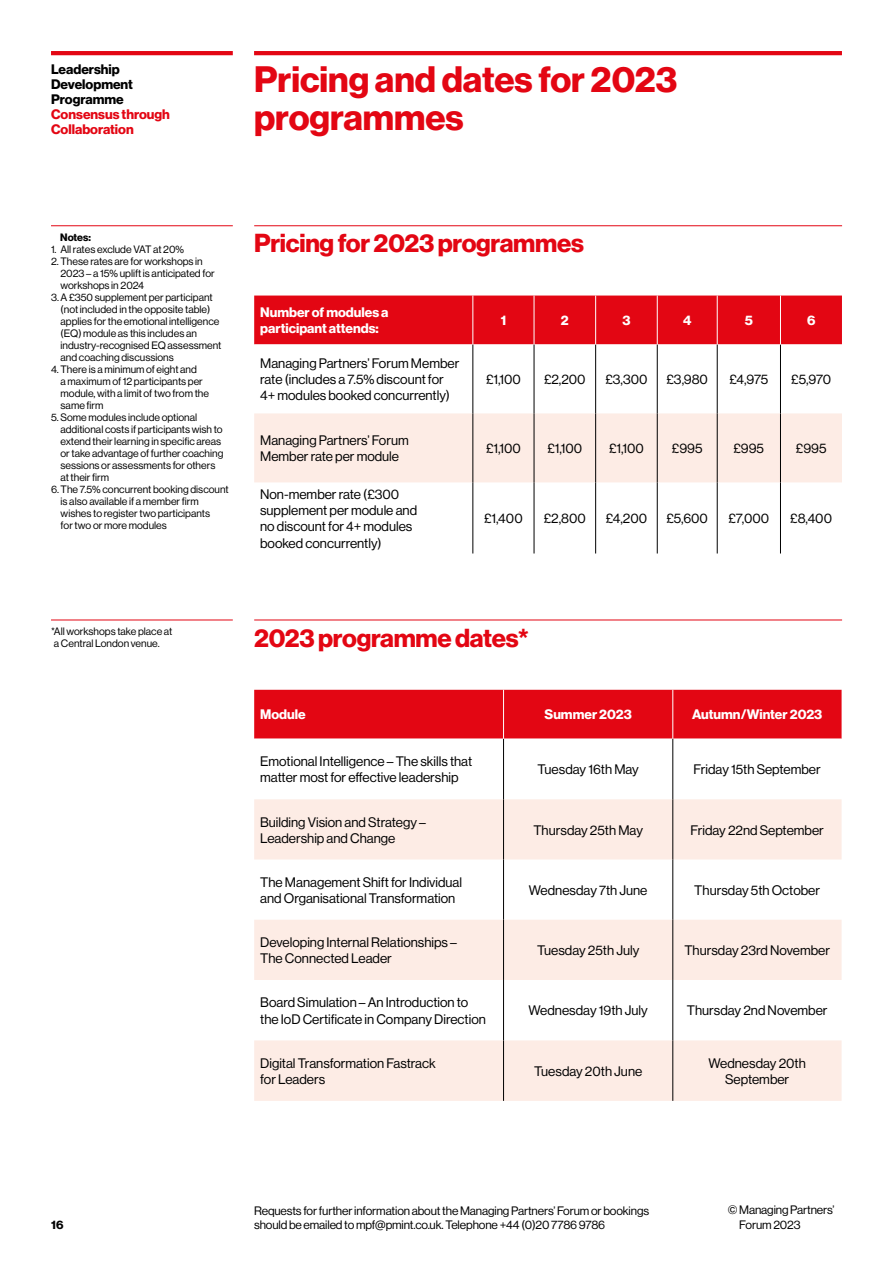
<style>
.page{position:relative;width:893px;height:1263px;background:#fff}
.page>*{position:absolute;margin:0;border:0;box-sizing:border-box;transform-origin:0 0}
.t1{font:36px/39px "N Haas Grotesk DS Pro 75 Bd";color:#e30613}
.t2{font:25.5px "N Haas Grotesk DS Pro 75 Bd";letter-spacing:-.01em;color:#e30613}
.t3{font:13.5px/16.2px "N Haas Grotesk DS Pro 55 Rg";color:#000}
.t4{font:13.5px/16.2px "N Haas Grotesk DS Pro 75 Bd";color:#fff}
.t5{font:13.5px/15px "N Haas Grotesk DS Pro 75 Bd";color:#000}
.t6{font:13.5px/15px "N Haas Grotesk DS Pro 75 Bd";color:#e30613}
.t7{font:12px/13.5px "N Haas Grotesk DS Pro 55 Rg";letter-spacing:-.01em;color:#000}
.t8{font:12px "N Haas Grotesk DS Pro 75 Bd";color:#000}
.t9{font:10.5px/12px "N Haas Grotesk DS Pro 55 Rg";color:#000}
.t10{font:10.5px "N Haas Grotesk DS Pro 75 Bd";color:#000}
</style>
<div class="page">
<hr style="left:254px;top:51px;width:588px;height:4px;background:#e30613">
<hr style="left:51px;top:51px;width:182px;height:4px;background:#e30613">
<hr style="left:254px;top:225px;width:588px;height:1px;background:#e30613">
<hr style="left:254px;top:620px;width:588px;height:1px;background:#e30613">
<hr style="left:51px;top:225px;width:182px;height:1px;background:#e30613">
<hr style="left:51px;top:620px;width:182px;height:1px;background:#e30613">
<div style="left:254px;top:296px;width:588px;height:48px;background:#e30613"></div>
<svg style="left:254px;top:344px;width:588px;height:209px"></svg>
<div style="left:254px;top:413px;width:588px;height:69px;background:#fdece5"></div>
<hr style="left:472px;top:344px;width:1px;height:69px;background:#000">
<hr style="left:534px;top:344px;width:1px;height:69px;background:#000">
<hr style="left:595px;top:344px;width:1px;height:69px;background:#000">
<hr style="left:657px;top:344px;width:1px;height:69px;background:#000">
<hr style="left:717px;top:344px;width:1px;height:69px;background:#000">
<hr style="left:780px;top:344px;width:1px;height:69px;background:#000">
<hr style="left:472px;top:413px;width:1px;height:69px;background:#000">
<hr style="left:534px;top:413px;width:1px;height:69px;background:#000">
<hr style="left:595px;top:413px;width:1px;height:69px;background:#000">
<hr style="left:657px;top:413px;width:1px;height:69px;background:#000">
<hr style="left:717px;top:413px;width:1px;height:69px;background:#000">
<hr style="left:780px;top:413px;width:1px;height:69px;background:#000">
<hr style="left:472px;top:482px;width:1px;height:71px;background:#000">
<hr style="left:534px;top:482px;width:1px;height:71px;background:#000">
<hr style="left:595px;top:482px;width:1px;height:71px;background:#000">
<hr style="left:657px;top:482px;width:1px;height:71px;background:#000">
<hr style="left:717px;top:482px;width:1px;height:71px;background:#000">
<hr style="left:780px;top:482px;width:1px;height:71px;background:#000">
<hr style="left:472px;top:296px;width:1px;height:48px;background:#fff">
<hr style="left:534px;top:296px;width:1px;height:48px;background:#fff">
<hr style="left:595px;top:296px;width:1px;height:48px;background:#fff">
<hr style="left:657px;top:296px;width:1px;height:48px;background:#fff">
<hr style="left:717px;top:296px;width:1px;height:48px;background:#fff">
<hr style="left:780px;top:296px;width:1px;height:48px;background:#fff">
<div style="left:254px;top:690px;width:588px;height:49px;background:#e30613"></div>
<svg style="left:254px;top:799px;width:588px;height:302px;fill:#fdece5"></svg>
<hr style="left:503px;top:739px;width:1px;height:60px;background:#000">
<hr style="left:672px;top:739px;width:1px;height:60px;background:#000">
<hr style="left:503px;top:799px;width:1px;height:60px;background:#000">
<hr style="left:672px;top:799px;width:1px;height:60px;background:#000">
<hr style="left:503px;top:690px;width:1px;height:49px;background:#fff">
<hr style="left:672px;top:690px;width:1px;height:49px;background:#fff">
<hr style="left:503px;top:859px;width:1px;height:61px;background:#000">
<hr style="left:672px;top:859px;width:1px;height:61px;background:#000">
<hr style="left:503px;top:980px;width:1px;height:60px;background:#000">
<hr style="left:672px;top:980px;width:1px;height:60px;background:#000">
<hr style="left:503px;top:920px;width:1px;height:60px;background:#000">
<hr style="left:672px;top:920px;width:1px;height:60px;background:#000">
<hr style="left:503px;top:1040px;width:1px;height:61px;background:#000">
<hr style="left:672px;top:1040px;width:1px;height:61px;background:#000">
<p class="t5" style="left:51px;top:62px;width:83px">Leadership<br>Development<br>Programme</p>
<p class="t6" style="left:51px;top:107px;width:120px">Consensus through<br>Collaboration</p>
<h1 class="t1" style="left:254px;top:60px;width:425px">Pricing and dates for 2023 programmes</h1>
<p class="t10" style="left:60px;top:231px;width:32px">Notes:</p>
<p class="t9" style="left:51px;top:243px;width:135px">1. All rates exclude VAT at 20%</p>
<p class="t9" style="left:60px;top:255px;width:156px;text-indent:-9px">2. These rates are for workshops in<br>2023 – a 15% uplift is anticipated for workshops in 2024</p>
<p class="t9" style="left:61px;top:291px;width:162px;text-indent:-10px">3. A £350 supplement per participant (not included in the opposite table) applies for the emotional intelligence (EQ) module as this includes an industry-recognised EQ assessment and coaching discussions</p>
<p class="t9" style="left:61px;top:363px;width:150px;text-indent:-10px">4. There is a minimum of eight and<br>a maximum of 12 participants per module, with a limit of two from the same firm</p>
<p class="t9" style="left:60px;top:411px;width:164px;text-indent:-9px">5. Some modules include optional additional costs if participants wish to extend their learning in specific areas or take advantage of further coaching sessions or assessments for others at their firm</p>
<p class="t9" style="left:61px;top:483px;width:170px;text-indent:-10px">6. The 7.5% concurrent booking discount is also available if a member firm wishes to register two participants<br>for two or more modules</p>
<h2 class="t2" style="left:254px;top:229px;width:331px">Pricing for 2023 programmes</h2>
<p class="t4" style="left:260px;top:304px;width:130px">Number of modules a participant attends:</p>
<p class="t4" style="left:501px;top:313px;width:7px">1</p>
<p class="t4" style="left:561px;top:313px;width:9px">2</p>
<p class="t4" style="left:622px;top:313px;width:10px">3</p>
<p class="t4" style="left:683px;top:313px;width:10px">4</p>
<p class="t4" style="left:745px;top:313px;width:10px">5</p>
<p class="t4" style="left:807px;top:313px;width:10px">6</p>
<p class="t3" style="left:260px;top:355px;width:201px">Managing Partners’ Forum Member rate (includes a 7.5% discount for<br>4+ modules booked concurrently)</p>
<p class="t3" style="left:486px;top:371px;width:36px">£1,100</p>
<p class="t3" style="left:544px;top:371px;width:43px">£2,200</p>
<p class="t3" style="left:605px;top:371px;width:44px">£3,300</p>
<p class="t3" style="left:666px;top:371px;width:43px">£3,980</p>
<p class="t3" style="left:729px;top:371px;width:40px">£4,975</p>
<p class="t3" style="left:791px;top:371px;width:41px">£5,970</p>
<p class="t3" style="left:260px;top:432px;width:150px">Managing Partners’ Forum<br>Member rate per module</p>
<p class="t3" style="left:486px;top:440px;width:36px">£1,100</p>
<p class="t3" style="left:547px;top:440px;width:36px">£1,100</p>
<p class="t3" style="left:609px;top:440px;width:36px">£1,100</p>
<p class="t3" style="left:672px;top:440px;width:32px">£995</p>
<p class="t3" style="left:733px;top:440px;width:32px">£995</p>
<p class="t3" style="left:796px;top:440px;width:32px">£995</p>
<p class="t3" style="left:260px;top:486px;width:158px">Non-member rate (£300 supplement per module and no discount for 4+ modules booked concurrently)</p>
<p class="t3" style="left:484px;top:510px;width:40px">£1,400</p>
<p class="t3" style="left:544px;top:510px;width:43px">£2,800</p>
<p class="t3" style="left:606px;top:510px;width:43px">£4,200</p>
<p class="t3" style="left:666px;top:510px;width:43px">£5,600</p>
<p class="t3" style="left:728px;top:510px;width:42px">£7,000</p>
<p class="t3" style="left:790px;top:510px;width:43px">£8,400</p>
<p class="t9" style="left:51px;top:626px;width:123px">*All workshops take place at a Central London venue.</p>
<h2 class="t2" style="left:254px;top:623px;width:276px">2023 programme dates*</h2>
<p class="t4" style="left:260px;top:707px;width:47px">Module</p>
<p class="t4" style="left:545px;top:707px;width:89px">Summer 2023</p>
<p class="t4" style="left:692px;top:707px;width:132px">Autumn/Winter 2023</p>
<p class="t3" style="left:260px;top:753px;width:213px">Emotional Intelligence – The skills that matter most for effective leadership</p>
<p class="t3" style="left:537px;top:761px;width:103px">Tuesday 16th May</p>
<p class="t3" style="left:694px;top:761px;width:129px">Friday 15th September</p>
<p class="t3" style="left:260px;top:814px;width:167px">Building Vision and Strategy –<br>Leadership and Change</p>
<p class="t3" style="left:533px;top:822px;width:111px">Thursday 25th May</p>
<p class="t3" style="left:690px;top:822px;width:135px">Friday 22nd September</p>
<p class="t3" style="left:260px;top:874px;width:203px">The Management Shift for Individual and Organisational Transformation</p>
<p class="t3" style="left:529px;top:882px;width:120px">Wednesday 7th June</p>
<p class="t3" style="left:694px;top:882px;width:127px">Thursday 5th October</p>
<p class="t3" style="left:260px;top:934px;width:198px">Developing Internal Relationships –<br>The Connected Leader</p>
<p class="t3" style="left:537px;top:942px;width:104px">Tuesday 25th July</p>
<p class="t3" style="left:684px;top:942px;width:147px">Thursday 23rd November</p>
<p class="t3" style="left:260px;top:994px;width:227px">Board Simulation – An Introduction to the IoD Certificate in Company Direction</p>
<p class="t3" style="left:529px;top:1003px;width:121px">Wednesday 19th July</p>
<p class="t3" style="left:687px;top:1003px;width:142px">Thursday 2nd November</p>
<p class="t3" style="left:260px;top:1055px;width:177px">Digital Transformation Fastrack for Leaders</p>
<p class="t3" style="left:534px;top:1063px;width:110px">Tuesday 20th June</p>
<p class="t3" style="left:708px;top:1055px;width:99px;text-align:center">Wednesday 20th<br>September</p>
<p class="t8" style="left:51px;top:1218px;width:14px">16</p>
<p class="t7" style="left:254px;top:1204px;width:397px">Requests for further information about the Managing Partners’ Forum or bookings should be emailed to mpf@pmint.co.uk. Telephone +44 (0)20 7786 9786</p>
<p class="t7" style="left:739px;top:1202px;width:97px;line-height:15px;text-indent:-11px">© Managing Partners’<br>Forum 2023</p>
</div>
